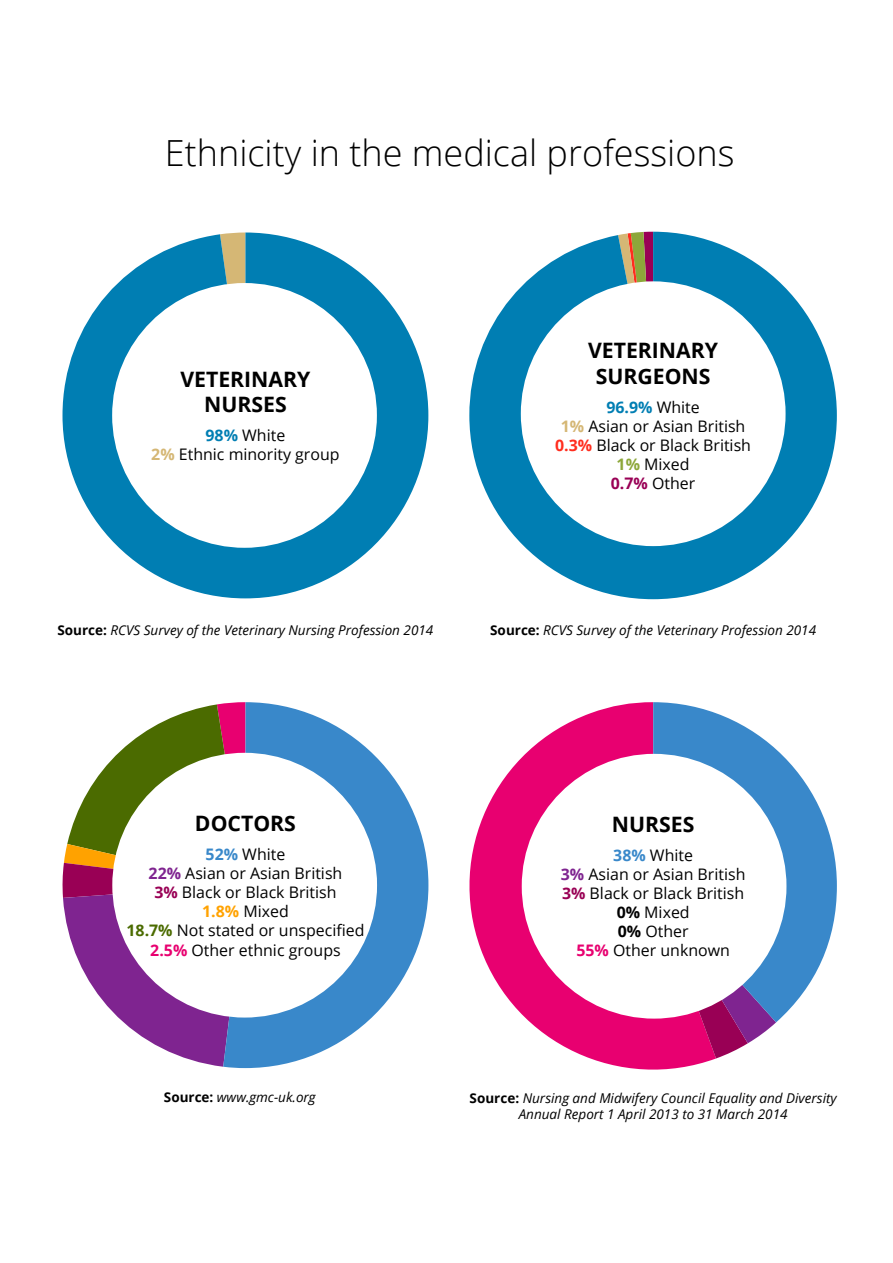
<style>
.page{position:relative;width:893px;height:1263px;background:#fff}
.page>*{position:absolute;margin:0;border:0;box-sizing:border-box;transform-origin:0 0}
.t1{font:300 36px "Open Sans";color:#000}
.t2{font:700 21.3px/25.5px "Open Sans";color:#000;text-align:center}
.t3{font:15.9px/19px "Open Sans";color:#000;text-align:center}
.t4{font:italic 13.5px/16.2px "Open Sans";color:#000;text-align:center}
.s1{font-weight:700;color:#007eb3}
.s2{font-weight:700;color:#d5b775}
.s3{font-weight:700;color:#ff2d1e}
.s4{font-weight:700;color:#8da73a}
.s5{font-weight:700;color:#905}
.s6{font-weight:700;font-style:normal}
.s7{font-weight:700;color:#3988ca}
.s8{font-weight:700;color:#7f2490}
.s9{font-weight:700;color:#ffa200}
.s10{font-weight:700;color:#4b6b00}
.s11{font-weight:700;color:#e80070}
.s12{font-weight:700}
</style>
<div class="page">
<svg style="left:62px;top:703px;width:161px;height:364px"></svg>
<svg style="left:223px;top:702px;width:205px;height:366px;fill:#3988ca"></svg>
<div style="left:112px;top:753px;width:265px;height:264px;background:#fff;border-radius:50%"></div>
<svg style="left:62px;top:232px;width:366px;height:366px;fill:#007eb3"></svg>
<div style="left:112px;top:283px;width:265px;height:265px;background:#fff;border-radius:50%"></div>
<svg style="left:469px;top:232px;width:368px;height:367px;fill:#007eb3"></svg>
<div style="left:521px;top:281px;width:265px;height:265px;background:#fff;border-radius:50%"></div>
<svg style="left:469px;top:702px;width:247px;height:368px;fill:#e80070"></svg>
<svg style="left:653px;top:1022px;width:123px;height:36px"></svg>
<svg style="left:653px;top:702px;width:184px;height:320px;fill:#3988ca"></svg>
<div style="left:522px;top:754px;width:264px;height:264px;background:#fff;border-radius:50%"></div>
<h1 class="t1" style="left:165px;top:128px;width:571px">Ethnicity in the medical professions</h1>
<h2 class="t2" style="left:180px;top:366px;width:132px">VETERINARY<br>NURSES</h2>
<p class="t3" style="left:151px;top:426px;width:190px"><span class="s1">98%</span> White<br><span class="s2">2%</span> Ethnic minority group</p>
<h2 class="t2" style="left:588px;top:337px;width:132px">VETERINARY<br>SURGEONS</h2>
<p class="t3" style="left:555px;top:397px;width:197px"><span class="s1">96.9%</span> White<br><span class="s2">1%</span> Asian or Asian British<br><span class="s3">0.3%</span> Black or Black British<br><span class="s4">1%</span> Mixed<br><span class="s5">0.7%</span> Other</p>
<p class="t4" style="left:58px;top:621px;width:377px"><span class="s6">Source:</span> RCVS Survey of the Veterinary Nursing Profession 2014</p>
<p class="t4" style="left:490px;top:621px;width:327px"><span class="s6">Source:</span> RCVS Survey of the Veterinary Profession 2014</p>
<h2 class="t2" style="left:195px;top:810px;width:103px">DOCTORS</h2>
<p class="t3" style="left:126px;top:844px;width:240px"><span class="s7">52%</span> White<br><span class="s8">22%</span> Asian or Asian British<br><span class="s5">3%</span> Black or Black British<br><span class="s9">1.8%</span> Mixed<br><span class="s10">18.7%</span> Not stated or unspecified<br><span class="s11">2.5%</span> Other ethnic groups</p>
<p class="t4" style="left:164px;top:1089px;width:153px"><span class="s6">Source:</span> www.gmc-uk.org</p>
<h2 class="t2" style="left:612px;top:811px;width:84px">NURSES</h2>
<p class="t3" style="left:561px;top:845px;width:186px"><span class="s7">38%</span> White<br><span class="s8">3%</span> Asian or Asian British<br><span class="s5">3%</span> Black or Black British<br><span class="s12">0%</span> Mixed<br><span class="s12">0%</span> Other<br><span class="s11">55%</span> Other unknown</p>
<p class="t4" style="left:470px;top:1090px;width:369px"><span class="s6">Source:</span> Nursing and Midwifery Council Equality and Diversity<br>Annual Report 1 April 2013 to 31 March 2014</p>
</div>
